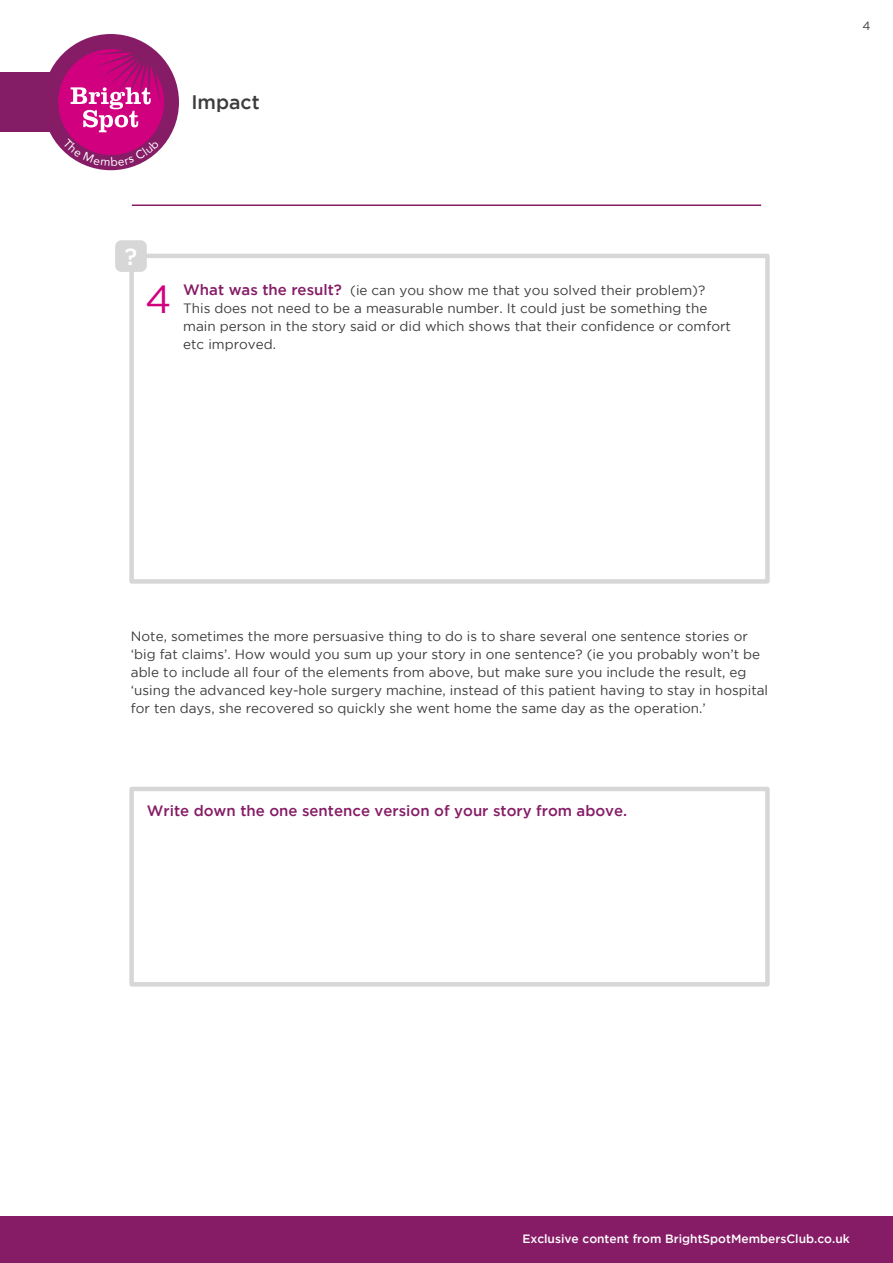
<style>
.page{position:relative;width:893px;height:1263px;background:#fff}
.page>*{position:absolute;margin:0;border:0;box-sizing:border-box;transform-origin:0 0}
.t1{font:39.15px "Gotham";color:#d1007f}
.t2{font:500 23.7px "Gotham";color:#fff}
.t3{font:500 19.5px "Gotham";color:#3c3c3b}
.t4{font:500 15px "Gotham";color:#851c66}
.t5{font:13.5px/18px "Gotham";color:#3c3c3b}
.t6{font:500 12px "Gotham";color:#fff}
.t7{font:12px "Gotham";color:#3c3c3b}
.s1{font-weight:500;font-size:15px;color:#851c66}
</style>
<div class="page">
<div style="left:0;top:72px;width:81px;height:60px;background:#851c66"></div>
<div style="left:43px;top:34px;width:136px;height:136px;background:#871c66;border-radius:50%"></div>
<hr style="left:132px;top:204px;width:629px;height:2px;background:#851c66">
<div style="left:129px;top:254px;width:641px;height:330px;border:4px solid #d7d7d7"></div>
<div style="left:129px;top:787px;width:641px;height:199px;border:4px solid #d7d7d7"></div>
<div style="left:115px;top:240px;width:32px;height:32px;background:#d7d7d7;border-radius:6px"></div>
<div style="left:0;top:1216px;width:893px;height:47px;background:#871c66"></div>
<svg style="left:58px;top:49px;width:106px;height:117px"></svg>
<h3 class="t3" style="left:191px;top:91px;width:70px">Impact</h3>
<h2 class="t2" style="left:125px;top:243px;width:14px">?</h2>
<h1 class="t1" style="left:145px;top:277px;width:28px">4</h1>
<p class="t5" style="left:183px;top:281px;width:549px"><span class="s1">What was the result?</span> (ie can you show me that you solved their problem)?<br>This does not need to be a measurable number. It could just be something the main person in the story said or did which shows that their confidence or comfort etc improved.</p>
<p class="t7" style="left:862px;top:19px;width:10px">4</p>
<p class="t5" style="left:131px;top:627px;width:639px">Note, sometimes the more persuasive thing to do is to share several one sentence stories or ‘big fat claims’. How would you sum up your story in one sentence? (ie you probably won’t be able to include all four of the elements from above, but make sure you include the result, eg ‘using the advanced key-hole surgery machine, instead of this patient having to stay in hospital for ten days, she recovered so quickly she went home the same day as the operation.’</p>
<p class="t4" style="left:147px;top:802px;width:482px">Write down the one sentence version of your story from above.</p>
<p class="t6" style="left:522px;top:1232px;width:329px">Exclusive content from BrightSpotMembersClub.co.uk</p>
</div>
